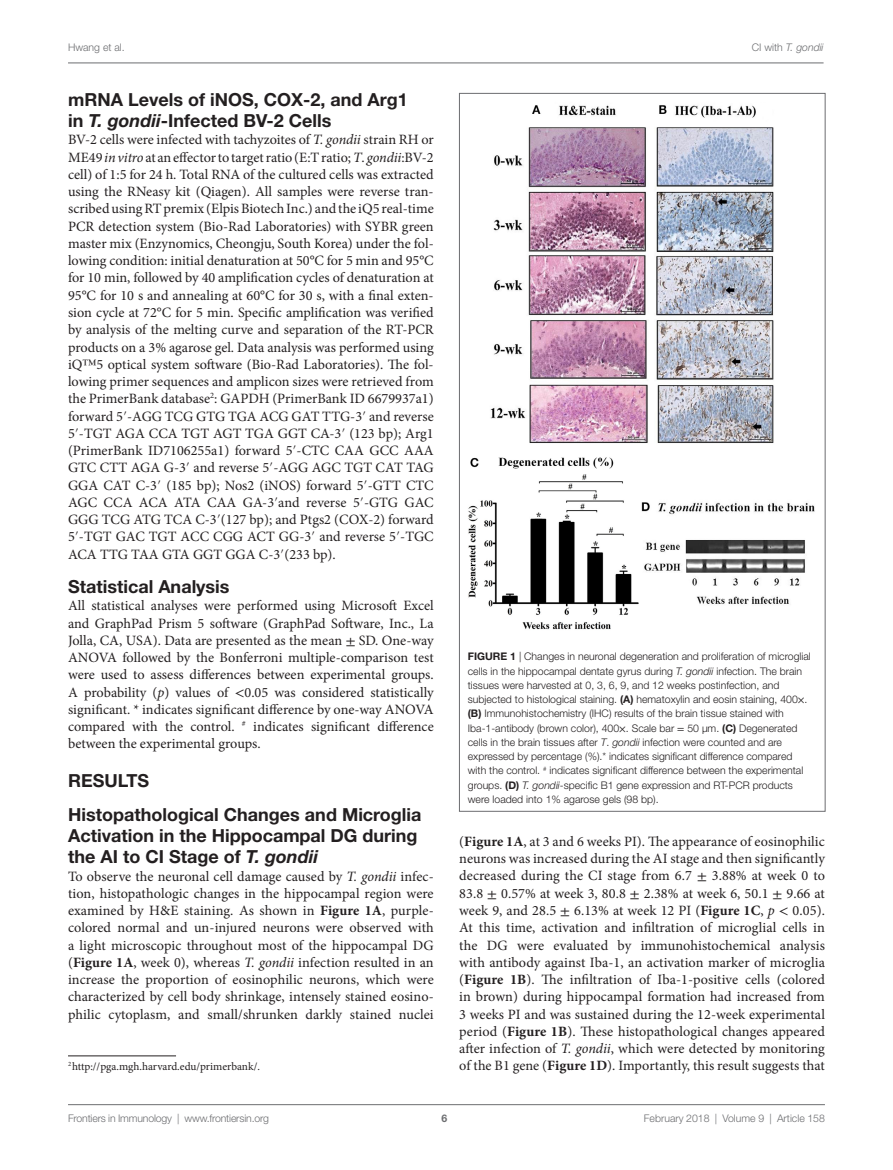
<style>
.page{position:relative;width:893px;height:1170px;background:#fff}
.page>*{position:absolute;margin:0;border:0;box-sizing:border-box;transform-origin:0 0}
.t1{font:700 18px/21px "Helvetica Neue LT Std";color:#231f20}
.t2{font:14.25px/17.2px "Minion Pro";color:#231f20;text-align:justify}
.t3{font:11.25px "Minion Pro";color:#231f20}
.t4{font:300 10.5px/14.2px "Helvetica Neue LT Std";color:#231f20}
.t5{font:300 10.5px "Helvetica Neue LT Std";letter-spacing:-.015em;color:#6c6d70}
.t6{font:italic 300 10.5px "Helvetica Neue LT Std";color:#6c6d70}
.t7{font:700 10.5px "Helvetica Neue LT Std";color:#6c6d70}
.s1{font-style:normal}
.s2{font-style:italic}
.s3{font-family:"STIX General"}
.s4{font-weight:700}
.s5{font-family:"STIX General";font-weight:400}
</style>
<div class="page">
<img style="left:468px;top:105px;width:347px;height:525px">
<hr style="left:68px;top:63px;width:756px;height:1px;background:#6c6d70">
<hr style="left:68px;top:1104px;width:757px;height:1px;background:#6c6d70">
<hr style="left:68px;top:1055px;width:108px;height:1px;background:#231f20">
<p class="t5" style="left:68px;top:41px;width:58px">Hwang et al.</p>
<p class="t6" style="left:752px;top:41px;width:73px"><span class="s1">CI with</span> T. gondii</p>
<p class="t1" style="left:68px;top:89px;width:341px;text-indent:60px">Levels of iNOS, COX-2, and Arg1 in <span class="s2">T. gondii</span>-Infected BV-2 Cells</p>
<p class="t2" style="left:68px;top:131px;width:367px">BV-2 cells were infected with tachyzoites of <span class="s2">T. gondii</span> strain RH or ME49 <span class="s2">in vitro</span> at an effector to target ratio (E:T ratio; <span class="s2">T</span>. <span class="s2">gondii</span>:BV-2 cell) of 1:5 for 24 h. Total RNA of the cultured cells was extracted using the RNeasy kit (Qiagen). All samples were reverse tran&shy;scribed using RT premix (Elpis Biotech Inc.) and the iQ5 real-time PCR detection system (Bio-Rad Laboratories) with SYBR green master mix (Enzynomics, Cheongju, South Korea) under the fol&shy;lowing condition: initial denaturation at 50°C for 5 min and 95°C for 10 min, followed by 40 amplification cycles of denaturation at 95°C for 10 s and annealing at 60°C for 30 s, with a final exten&shy;sion cycle at 72°C for 5 min. Specific amplification was verified by analysis of the melting curve and separation of the RT-PCR products on a 3% agarose gel. Data analysis was performed using iQ<span class="s3">™</span>5 optical system software (Bio-Rad Laboratories). The fol&shy;lowing primer sequences and amplicon sizes were retrieved from the PrimerBank database<sup>2</sup>: GAPDH (PrimerBank ID 6679937a1) forward 5<span class="s3">′</span>-AGG TCG GTG TGA ACG GAT TTG-3<span class="s3">′</span> and reverse 5<span class="s3">′</span>-TGT AGA CCA TGT AGT TGA GGT CA-3<span class="s3">′</span> (123 bp); Arg1 (PrimerBank ID7106255a1) forward 5<span class="s3">′</span>-CTC CAA GCC AAA GTC CTT AGA G-3<span class="s3">′</span> and reverse 5<span class="s3">′</span>-AGG AGC TGT CAT TAG GGA CAT C-3<span class="s3">′</span> (185 bp); Nos2 (iNOS) forward 5<span class="s3">′</span>-GTT CTC AGC CCA ACA ATA CAA GA-3<span class="s3">′</span>and reverse 5<span class="s3">′</span>-GTG GAC GGG TCG ATG TCA C-3<span class="s3">′</span>(127 bp); and Ptgs2 (COX-2) forward 5<span class="s3">′</span>-TGT GAC TGT ACC CGG ACT GG-3<span class="s3">′</span> and reverse 5<span class="s3">′</span>-TGC ACA TTG TAA GTA GGT GGA C-3<span class="s3">′</span>(233 bp).</p>
<p class="t1" style="left:68px;top:575px;width:163px">Statistical Analysis</p>
<p class="t2" style="left:68px;top:597px;width:367px">All statistical analyses were performed using Microsoft Excel and GraphPad Prism 5 software (GraphPad Software, Inc., La Jolla, CA, USA). Data are presented as the mean <span class="s3">±</span> SD. One-way ANOVA followed by the Bonferroni multiple-comparison test were used to assess differences between experimental groups.<br>A probability (<span class="s2">p</span>) values of <span class="s3">&lt;</span>0.05 was considered statistically significant. * indicates significant difference by one-way ANOVA compared with the control. <sup>#</sup> indicates significant difference between the experimental groups.</p>
<p class="t1" style="left:68px;top:770px;width:13px">RES</p>
<p class="t1" style="left:68px;top:89px;width:30px">mRNA</p>
<p class="t1" style="left:68px;top:763px;width:355px;line-height:33.8px;text-indent:36px">ULTS<br>Histopathological Changes and Microglia</p>
<p class="t1" style="left:68px;top:824px;width:351px">Activation in the Hippocampal DG during the AI to CI Stage of <span class="s2">T. gondii</span></p>
<p class="t2" style="left:68px;top:867px;width:367px">To observe the neuronal cell damage caused by <span class="s2">T. gondii</span> infec&shy;tion, histopathologic changes in the hippocampal region were examined by H&amp;E staining. As shown in <span class="s4">Figure 1A</span>, purple&shy;colored normal and un-injured neurons were observed with a light microscopic throughout most of the hippocampal DG (<span class="s4">Figure 1A</span>, week 0), whereas <span class="s2">T. gondii</span> infection resulted in an increase the proportion of eosinophilic neurons, which were characterized by cell body shrinkage, intensely stained eosino&shy;philic cytoplasm, and small/shrunken darkly stained nuclei</p>
<p class="t3" style="left:68px;top:1058px;width:193px"><sup>2</sup>http://pga.mgh.harvard.edu/primerbank/.</p>
<p class="t4" style="left:468px;top:649px;width:344px"><span class="s4">Figure 1</span> | Changes in neuronal degeneration and proliferation of microglial cells in the hippocampal dentate gyrus during <span class="s2">T. gondii</span> infection. The brain tissues were harvested at 0, 3, 6, 9, and 12 weeks postinfection, and subjected to histological staining. <span class="s4">(A)</span> hematoxylin and eosin staining, 400<span class="s5">×</span>. <span class="s4">(B)</span> Immunohistochemistry (IHC) results of the brain tissue stained with Iba-1-antibody (brown color), 400<span class="s5">×</span>. Scale bar <span class="s5">=</span> 50 µm. <span class="s4">(C)</span> Degenerated cells in the brain tissues after <span class="s2">T</span>. <span class="s2">gondii</span> infection were counted and are expressed by percentage (%).* indicates significant difference compared with the control. <sup>#</sup> indicates significant difference between the experimental groups. <span class="s4">(D)</span> <span class="s2">T. gondii</span>-specific B1 gene expression and RT-PCR products were loaded into 1% agarose gels (98 bp).</p>
<p class="t2" style="left:459px;top:832px;width:367px">(<span class="s4">Figure 1A</span>, at 3 and 6 weeks PI). The appearance of eosinophilic neurons was increased during the AI stage and then significantly decreased during the CI stage from 6.7 <span class="s3">±</span> 3.88% at week 0 to 83.8 <span class="s3">±</span> 0.57% at week 3, 80.8 <span class="s3">±</span> 2.38% at week 6, 50.1 <span class="s3">±</span> 9.66 at week 9, and 28.5 <span class="s3">±</span> 6.13% at week 12 PI (<span class="s4">Figure 1C</span>, <span class="s2">p</span> <span class="s3">&lt;</span> 0.05).<br>At this time, activation and infiltration of microglial cells in the DG were evaluated by immunohistochemical analysis with antibody against Iba-1, an activation marker of microglia (<span class="s4">Figure 1B</span>). The infiltration of Iba-1-positive cells (colored in brown) during hippocampal formation had increased from 3 weeks PI and was sustained during the 12-week experimental period (<span class="s4">Figure 1B</span>). These histopathological changes appeared after infection of <span class="s2">T. gondii</span>, which were detected by monitoring of the B1 gene (<span class="s4">Figure 1D</span>). Importantly, this result suggests that</p>
<p class="t5" style="left:68px;top:1111px;width:203px">Frontiers in Immunology | www.frontiersin.org</p>
<p class="t5" style="left:644px;top:1111px;width:183px">February 2018 | Volume 9 | Article 158</p>
<p class="t7" style="left:441px;top:1111px;width:7px">6</p>
</div>
